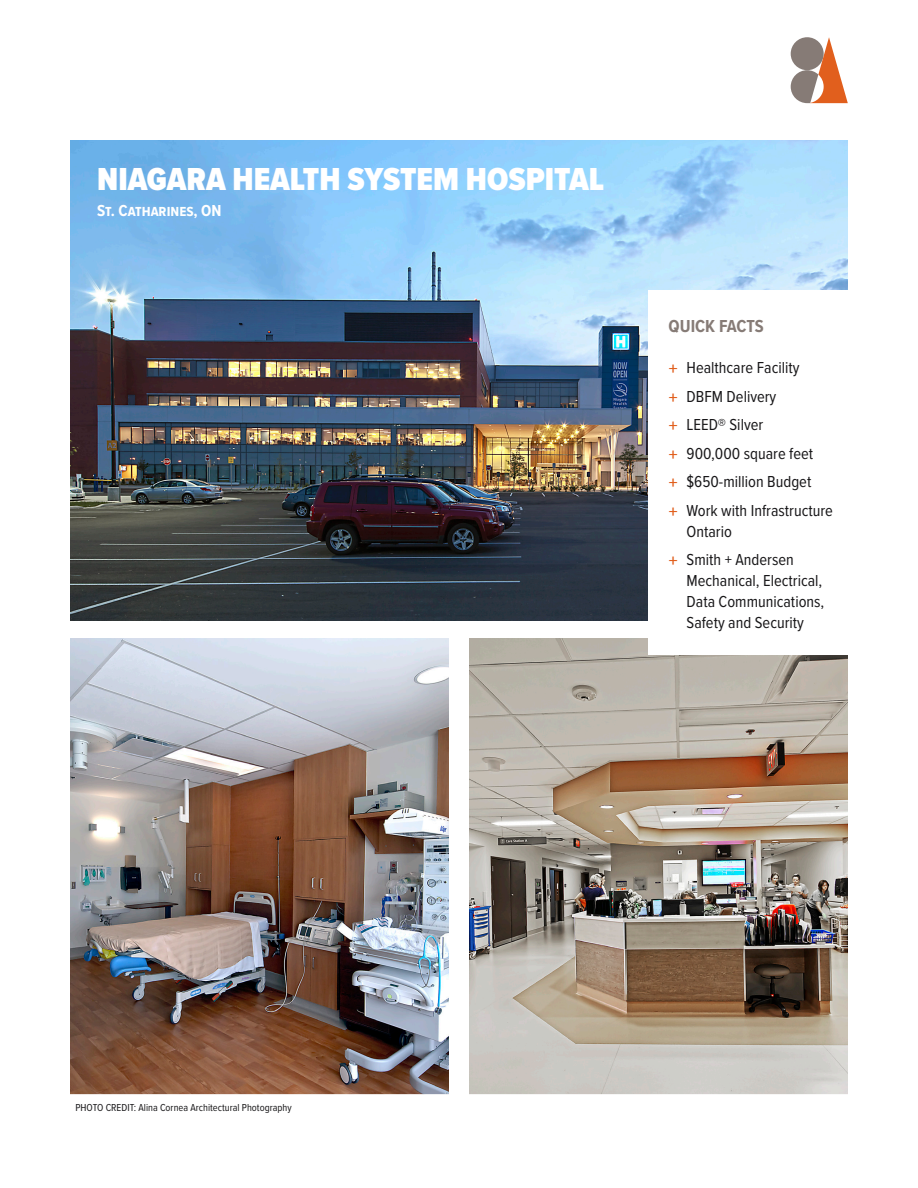
<style>
.page{position:relative;width:918px;height:1188px;background:#fff}
.page>*{position:absolute;margin:0;border:0;box-sizing:border-box;transform-origin:0 0}
.Cover_ProjectName{font:900 33px "Proxima Nova Cond";color:#fff}
.Cover_QuickFacts{font:700 18px "Proxima Nova Cond";color:#867b76}
.t1{font:16.5px/21px "Proxima Nova Cond";color:#181719}
.Cover_ProjectLocatio{font:700 16.5px "Proxima Nova Cond";color:#fff}
.Photo_Caption{font:10.5px "Proxima Nova Cond";color:#181719}
.s1{font-family:"Tisa Pro";color:#e15f1d}
</style>
<div class="page">
<img style="left:70px;top:140px;width:778px;height:480px">
<img style="left:70px;top:638px;width:379px;height:456px">
<img style="left:469px;top:638px;width:379px;height:456px">
<svg style="left:791px;top:37px;width:57px;height:66px"></svg>
<div style="left:648px;top:291px;width:270px;height:364px;background:#fff"></div>
<p class="Cover_ProjectName" style="left:97px;top:155px;width:508px">NIAGARA HEALTH SYSTEM HOSPITAL</p>
<p class="Cover_ProjectLocatio" style="left:97px;top:198px;width:126px">St. Catharines, ON</p>
<p class="Cover_QuickFacts" style="left:669px;top:313px;width:97px">QUICK FACTS</p>
<p class="t1" style="left:669px;top:356px;width:132px"><span class="s1">+</span> Healthcare Facility</p>
<p class="t1" style="left:669px;top:385px;width:109px"><span class="s1">+</span> DBFM Delivery</p>
<p class="t1" style="left:669px;top:413px;width:96px"><span class="s1">+</span> LEED® Silver</p>
<p class="t1" style="left:669px;top:442px;width:146px"><span class="s1">+</span> 900,000 square feet</p>
<p class="t1" style="left:669px;top:470px;width:144px"><span class="s1">+</span> $650-million Budget</p>
<p class="t1" style="left:687px;top:499px;width:148px;text-indent:-18px"><span class="s1">+</span> Work with Infrastructure<br>Ontario</p>
<p class="t1" style="left:687px;top:548px;width:139px;text-indent:-18px"><span class="s1">+</span> Smith + Andersen<br>Mechanical, Electrical,<br>Data Communications,<br>Safety and Security</p>
<p class="Photo_Caption" style="left:75px;top:1099px;width:218px">PHOTO CREDIT: Alina Cornea Architectural Photography</p>
</div>
